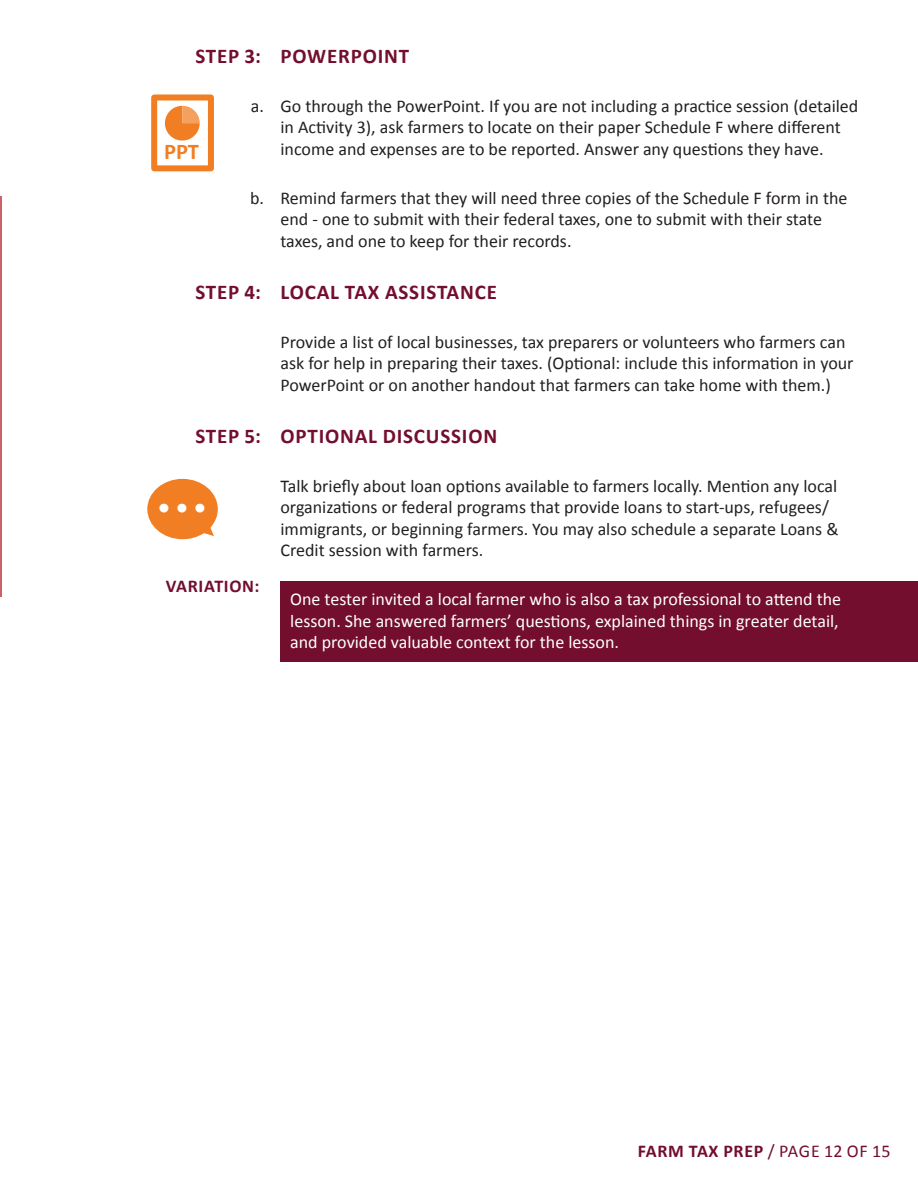
<style>
.page{position:relative;width:918px;height:1188px;background:#fff}
.page>*{position:absolute;margin:0;border:0;box-sizing:border-box;transform-origin:0 0}
.t1{font:28.5px "Calibri";color:#fff}
.t2{font:700 22.5px "Calibri";color:#f17e22}
.STEPS{font:700 21px "Calibri";letter-spacing:.04em;color:#730e2e}
.hanging_indented_cop{font:18px/21.6px "Calibri";color:#231f20}
.hanging_indented_cop-2{font:18px/21.6px "Calibri";color:#fff}
.hanging_indented_cop-3{font:700 18px "Calibri";letter-spacing:.04em;color:#730e2e}
.s1{font-weight:400}
</style>
<div class="page">
<div style="left:281px;top:581px;width:637px;height:81px;background:#730e2e"></div>
<hr style="left:0;top:196px;width:1px;height:401px;background:#cb6269">
<div style="left:151px;top:94px;width:63px;height:77px;border:6px solid #f17e22"></div>
<svg style="left:165px;top:106px;width:35px;height:35px"></svg>
<svg style="left:147px;top:478px;width:71px;height:62px"></svg>
<p class="STEPS" style="left:195px;top:43px;width:215px">STEP 3: POWERPOINT</p>
<p class="hanging_indented_cop" style="left:280px;top:95px;width:579px;text-indent:-30px">a. Go through the PowerPoint. If you are not including a practice session (detailed in Activity 3), ask farmers to locate on their paper Schedule F where different income and expenses are to be reported. Answer any questions they have.</p>
<p class="hanging_indented_cop" style="left:280px;top:187px;width:568px;text-indent:-30px">b. Remind farmers that they will need three copies of the Schedule F form in the end - one to submit with their federal taxes, one to submit with their state taxes, and one to keep for their records.</p>
<p class="STEPS" style="left:195px;top:279px;width:303px">STEP 4: LOCAL TAX ASSISTANCE</p>
<p class="hanging_indented_cop" style="left:280px;top:331px;width:575px">Provide a list of local businesses, tax preparers or volunteers who farmers can ask for help in preparing their taxes. (Optional: include this information in your<br>PowerPoint or on another handout that farmers can take home with them.)</p>
<p class="STEPS" style="left:195px;top:423px;width:303px">STEP 5: OPTIONAL DISCUSSION</p>
<p class="hanging_indented_cop" style="left:280px;top:475px;width:560px">Talk briefly about loan options available to farmers locally. Mention any local organizations or federal programs that provide loans to start-ups, refugees/ immigrants, or beginning farmers. You may also schedule a separate Loans &amp; Credit session with farmers.</p>
<p class="hanging_indented_cop-3" style="left:166px;top:574px;width:95px">VARIATION:</p>
<p class="hanging_indented_cop-2" style="left:290px;top:588px;width:553px">One tester invited a local farmer who is also a tax professional to attend the lesson. She answered farmers’ questions, explained things in greater detail, and provided valuable context for the lesson.</p>
<p class="t2" style="left:164px;top:138px;width:37px">PPT</p>
<p class="t1" style="left:183px;top:501px;width:16px;rotate:90deg">•</p>
<p class="t1" style="left:201px;top:501px;width:16px;rotate:90deg">•</p>
<p class="t1" style="left:219px;top:501px;width:16px;rotate:90deg">•</p>
<p class="hanging_indented_cop-3" style="left:638px;top:1139px;width:254px">FARM TAX PREP <span class="s1">/ PAGE 12 OF 15</span></p>
</div>
